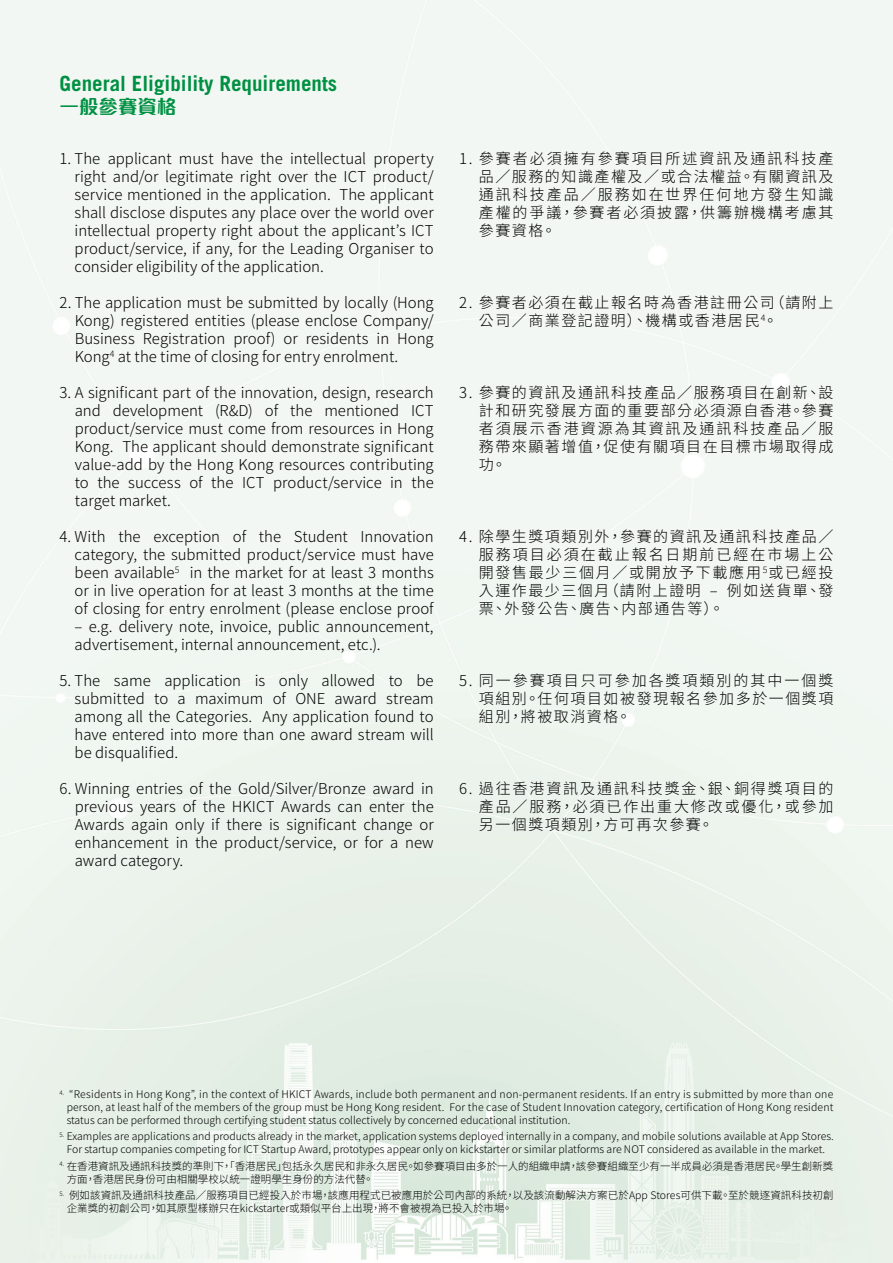
<style>
.page{position:relative;width:893px;height:1263px;background:#fff}
.page>*{position:absolute;margin:0;border:0;box-sizing:border-box;transform-origin:0 0}
.t1{font:700 21px "Trade Gothic";color:#009042}
.t2{font:700 19.5px "M Finance HK";color:#009042}
.t3{font:300 15px/18px "Noto Sans CJ Ktc";letter-spacing:.01em;color:#000;text-align:justify}
.t4{font:300 15px/18px "Noto Sans CJ Ktc";letter-spacing:.1em;color:#000}
.t5{font:300 10.5px/12.6px "Noto Sans CJ Ktc";color:#000}
</style>
<div class="page">
<img style="left:0;top:0;width:893px;height:1263px">
<h1 class="t1" style="left:60px;top:71px;width:279px">General Eligibility Requirements</h1>
<h2 class="t2" style="left:60px;top:93px;width:118px">一般參賽資格</h2>
<p class="t3" style="left:75px;top:149px;width:361px;text-indent:-15px">1. The applicant must have the intellectual property right and/or legitimate right over the ICT product/ service mentioned in the application. The applicant shall disclose disputes any place over the world over intellectual property right about the applicant’s ICT product/service, if any, for the Leading Organiser to consider eligibility of the application.</p>
<p class="t3" style="left:75px;top:293px;width:360px;text-indent:-15px">2. The application must be submitted by locally (Hong Kong) registered entities (please enclose Company/ Business Registration proof) or residents in Hong Kong<sup>4</sup> at the time of closing for entry enrolment.</p>
<p class="t3" style="left:75px;top:383px;width:360px;text-indent:-15px">3. A significant part of the innovation, design, research and development (R&amp;D) of the mentioned ICT product/service must come from resources in Hong Kong. The applicant should demonstrate significant value-add by the Hong Kong resources contributing to the success of the ICT product/service in the target market.</p>
<p class="t3" style="left:75px;top:527px;width:361px;text-indent:-15px">4. With the exception of the Student Innovation category, the submitted product/service must have been available<sup>5</sup> in the market for at least 3 months or in live operation for at least 3 months at the time of closing for entry enrolment (please enclose proof</p>
<p class="t3" style="left:75px;top:617px;width:361px">– e.g. delivery note, invoice, public announcement, advertisement, internal announcement, etc.).</p>
<p class="t3" style="left:75px;top:671px;width:361px;text-indent:-15px">5. The same application is only allowed to be submitted to a maximum of ONE award stream among all the Categories. Any application found to have entered into more than one award stream will be disqualified.</p>
<p class="t3" style="left:75px;top:779px;width:360px;text-indent:-15px">6. Winning entries of the Gold/Silver/Bronze award in previous years of the HKICT Awards can enter the Awards again only if there is significant change or enhancement in the product/service, or for a new award category.</p>
<p class="t3" style="left:479px;top:149px;width:356px;text-indent:-20px">1. 參賽者必須擁有參賽項目所述資訊及通訊科技產品／服務的知識產權及／或合法權益。有關資訊及通訊科技產品／服務如在世界任何地方發生知識產權的爭議，參賽者必須披露，供籌辦機構考慮其參賽資格。</p>
<p class="t4" style="left:479px;top:293px;width:356px;text-indent:-20px">2. 參賽者必須在截止報名時為香港註冊公司（請附上公司／商業登記證明）、機構或香港居民<sup>4</sup>。</p>
<p class="t3" style="left:479px;top:383px;width:356px;text-indent:-20px">3. 參賽的資訊及通訊科技產品／服務項目在創新、設計和研究發展方面的重要部分必須源自香港。參賽者須展示香港資源為其資訊及通訊科技產品／服務帶來顯著增值，促使有關項目在目標市場取得成功。</p>
<p class="t3" style="left:479px;top:527px;width:356px;text-indent:-20px">4. 除學生獎項類別外，參賽的資訊及通訊科技產品／服務項目必須在截止報名日期前已經在市場上公開發售最少三個月／或開放予下載應用<sup>5</sup>或已經投入運作最少三個月（請附上證明 – 例如送貨單、發票、外發公告、廣告、内部通告等）。</p>
<p class="t3" style="left:479px;top:671px;width:356px;text-indent:-20px">5. 同一參賽項目只可參加各獎項類別的其中一個獎項組別。任何項目如被發現報名參加多於一個獎項組別，將被取消資格。</p>
<p class="t3" style="left:479px;top:779px;width:356px;text-indent:-20px">6. 過往香港資訊及通訊科技獎金、銀、銅得獎項目的產品／服務，必須已作出重大修改或優化，或參加另一個獎項類別，方可再次參賽。</p>
<p class="t5" style="left:67px;top:1088px;width:768px;text-align:justify;text-indent:-7px"><sup>4.</sup> “Residents in Hong Kong”, in the context of HKICT Awards, include both permanent and non-permanent residents. If an entry is submitted by more than one person, at least half of the members of the group must be Hong Kong resident. For the case of Student Innovation category, certification of Hong Kong resident status can be performed through certifying student status collectively by concerned educational institution.</p>
<p class="t5" style="left:60px;top:1130px;width:776px;text-align:center"><sup>5.</sup> Examples are applications and products already in the market, application systems deployed internally in a company, and mobile solutions available at App Stores.<br>For startup companies competing for ICT Startup Award, prototypes appear only on kickstarter or similar platforms are NOT considered as available in the market.</p>
<p class="t5" style="left:67px;top:1160px;width:768px;text-indent:-7px"><sup>4.</sup> 在香港資訊及通訊科技獎的準則下，「香港居民」包括永久居民和非永久居民。如參賽項目由多於一人的組織申請，該參賽組織至少有一半成員必須是香港居民。學生創新獎方面，香港居民身份可由相關學校以統一證明學生身份的方法代替。</p>
<p class="t5" style="left:67px;top:1189px;width:768px;text-indent:-7px"><sup>5.</sup> 例如該資訊及通訊科技產品／服務項目已經投入於市場，該應用程式已被應用於公司內部的系統，以及該流動解決方案已於App Stores可供下載。至於競逐資訊科技初創企業獎的初創公司，如其原型樣辦只在kickstarter或類似平台上出現，將不會被視為已投入於市場。</p>
</div>
